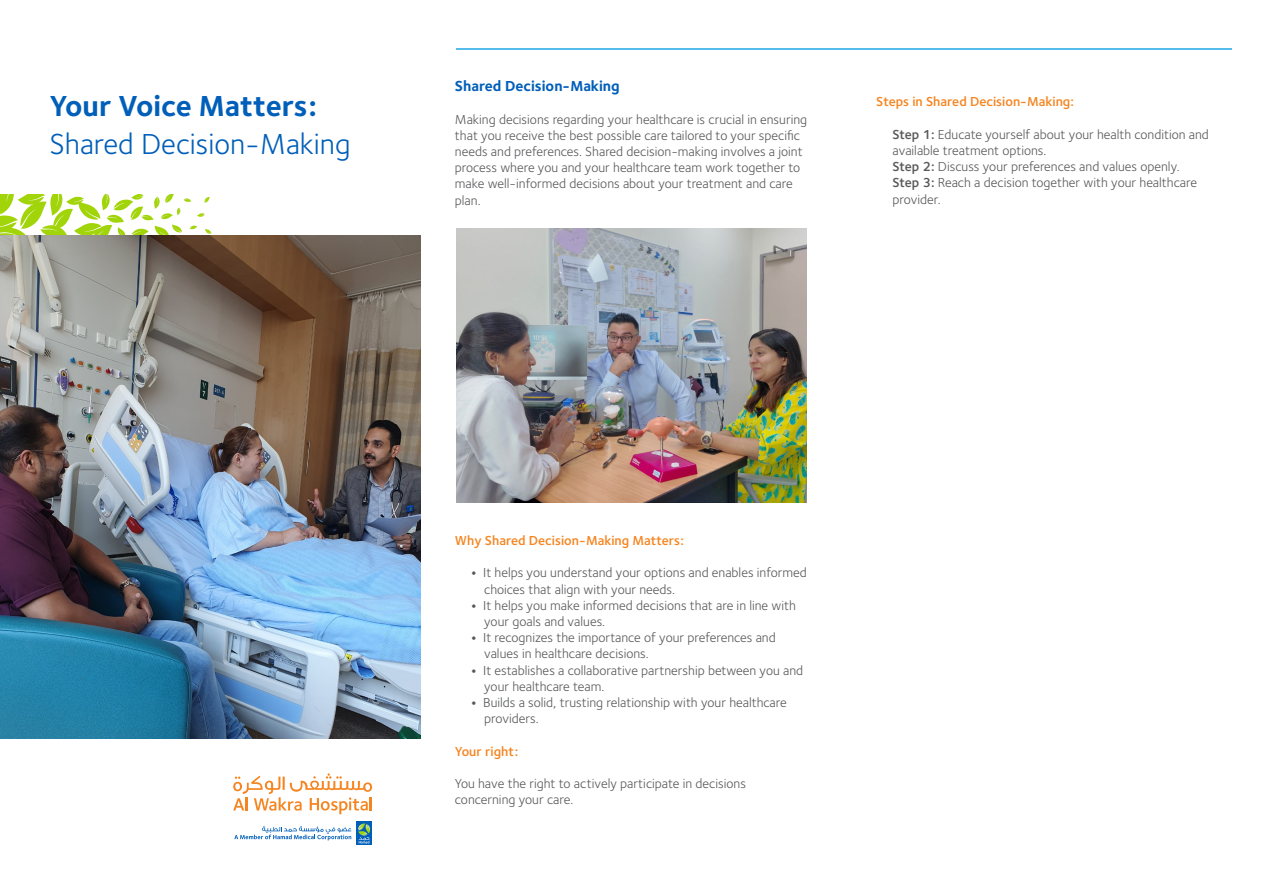
<style>
.page{position:relative;width:1263px;height:893px;background:#fff}
.page>*{position:absolute;margin:0;border:0;box-sizing:border-box;transform-origin:0 0}
.t1{font:30px "Foundry Sterling";color:#005fb9}
.t2{font:700 30px "Foundry Sterling";color:#005fb9}
.t3{font:700 15px "Foundry Sterling";color:#005fb9}
.t4{font:13.5px/16.2px "Foundry Sterling";color:#57585a}
.t5{font:600 13.5px "Foundry Sterling";color:#f58520}
.s1{font-weight:600}
.s2{font-weight:800}
</style>
<div class="page">
<svg style="left:233px;top:773px;width:139px;height:41px"></svg>
<svg style="left:234px;top:826px;width:117px;height:14px"></svg>
<svg style="left:356px;top:821px;width:16px;height:24px"></svg>
<svg style="left:358px;top:823px;width:12px;height:20px"></svg>
<svg style="left:1px;top:195px;width:210px;height:40px"></svg>
<hr style="left:456px;top:48px;width:776px;height:1px;background:#55bceb">
<img style="left:456px;top:228px;width:351px;height:274px">
<img style="left:0;top:235px;width:421px;height:503px">
<h1 class="t2" style="left:49px;top:88px;width:269px">Your Voice Matters:</h1>
<h1 class="t1" style="left:49px;top:126px;width:303px">Shared Decision-Making</h1>
<p class="t3" style="left:455px;top:77px;width:166px">Shared Decision-Making</p>
<p class="t4" style="left:455px;top:111px;width:354px">Making decisions regarding your healthcare is crucial in ensuring that you receive the best possible care tailored to your specific needs and preferences. Shared decision-making involves a joint process where you and your healthcare team work together to make well-informed decisions about your treatment and care plan.</p>
<p class="t5" style="left:876px;top:94px;width:199px">Steps in Shared Decision-Making:</p>
<p class="t4" style="left:892px;top:126px;width:318px"><span class="s1">Step 1:</span> Educate yourself about your health condition and available treatment options.<br><span class="s1">Step 2:</span> Discuss your preferences and values openly.<br><span class="s1">Step 3:</span> Reach a decision together with your healthcare provider.</p>
<p class="t5" style="left:455px;top:532px;width:231px">Why Shared Decision-Making Matters:</p>
<p class="t4" style="left:484px;top:565px;width:324px;text-indent:-13px"><span class="s2">•</span> It helps you understand your options and enables informed choices that align with your needs.</p>
<p class="t4" style="left:484px;top:597px;width:313px;text-indent:-13px"><span class="s2">•</span> It helps you make informed decisions that are in line with your goals and values.</p>
<p class="t4" style="left:484px;top:630px;width:293px;text-indent:-13px"><span class="s2">•</span> It recognizes the importance of your preferences and values in healthcare decisions.</p>
<p class="t4" style="left:484px;top:662px;width:321px;text-indent:-13px"><span class="s2">•</span> It establishes a collaborative partnership between you and your healthcare team.</p>
<p class="t4" style="left:484px;top:694px;width:304px;text-indent:-13px"><span class="s2">•</span> Builds a solid, trusting relationship with your healthcare providers.</p>
<p class="t5" style="left:455px;top:743px;width:65px">Your right:</p>
<p class="t4" style="left:455px;top:775px;width:293px">You have the right to actively participate in decisions concerning your care.</p>
</div>
